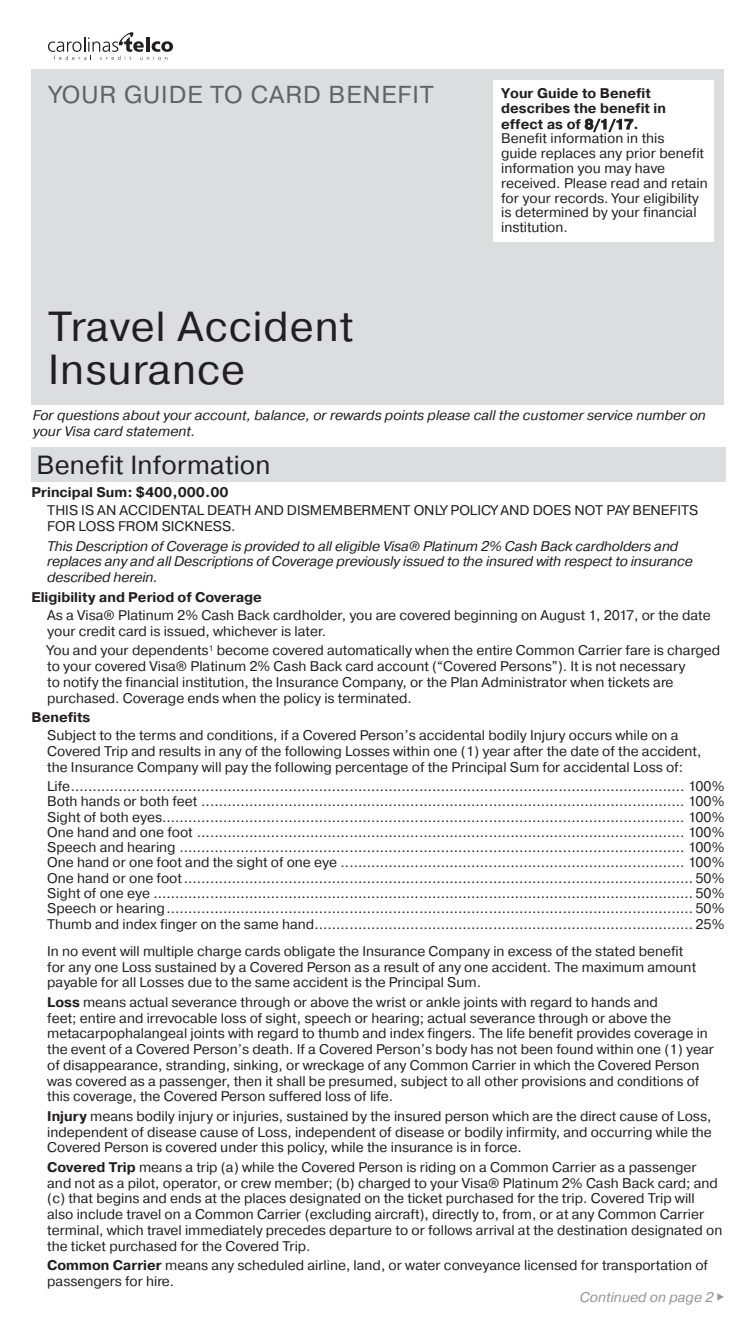
<style>
.page{position:relative;width:756px;height:1323px;background:#fff}
.page>*{position:absolute;margin:0;border:0;box-sizing:border-box;transform-origin:0 0}
.t1{font:42px/43.8px "Visa";letter-spacing:.025em;color:#231f20}
.t2{font:26.25px "Visa";letter-spacing:.01em;color:#231f20}
.t3{font:24.5px "Visa";letter-spacing:.04em;color:#636366}
.BODY_END_of_Section{font:14px/15.8px "Visa";color:#231f20}
.BODY{font:14px "Visa";color:#231f20}
.BODY_END_of_Section-2{font:italic 14px/15.8px "Visa";letter-spacing:-.01em;color:#231f20}
.SUB{font:700 14px/15.4px "Visa";color:#231f20}
.BODY-2{font:italic 14px/15.8px "Visa";color:#231f20}
.BODY-3{font:italic 14px "Visa";color:#939598}
.s1{font-weight:700}
</style>
<div class="page">
<div style="left:32px;top:69px;width:692px;height:336px;background:#dcdddf"></div>
<div style="left:493px;top:80px;width:221px;height:161px;background:#fff"></div>
<div style="left:31px;top:447px;width:694px;height:35px;background:#dcdddf"></div>
<svg style="left:48px;top:32px;width:125px;height:28px"></svg>
<p class="t3" style="left:50px;top:79px;width:386px">YOUR GUIDE TO CARD BENEFIT</p>
<p class="t1" style="left:48px;top:305px;width:307px">Travel Accident<br>Insurance</p>
<p class="SUB" style="left:501px;top:86px;width:166px">Your Guide to Benefit describes the benefit in effect as of 8/1/17.</p>
<p class="BODY_END_of_Section" style="left:501px;top:131px;width:208px;line-height:14.9px">Benefit information in this<br>guide replaces any prior benefit information you may have received. Please read and retain for your records. Your eligibility is determined by your financial institution.</p>
<p class="BODY-2" style="left:33px;top:408px;width:675px">For questions about your account, balance, or rewards points please call the customer service number on your Visa card statement.</p>
<p class="t2" style="left:36px;top:449px;width:236px">Benefit Information</p>
<p class="SUB" style="left:32px;top:485px;width:199px">Principal Sum: $400,000.00</p>
<p class="BODY_END_of_Section" style="left:47px;top:503px;width:653px">THIS IS AN ACCIDENTAL DEATH AND DISMEMBERMENT ONLY POLICY AND DOES NOT PAY BENEFITS<br>FOR LOSS FROM SICKNESS.</p>
<p class="BODY_END_of_Section-2" style="left:47px;top:538px;width:647px">This Description of Coverage is provided to all eligible Visa® Platinum 2% Cash Back cardholders and replaces any and all Descriptions of Coverage previously issued to the insured with respect to insurance described herein.</p>
<p class="SUB" style="left:32px;top:589px;width:232px">Eligibility and Period of Coverage</p>
<p class="BODY_END_of_Section" style="left:47px;top:608px;width:665px">As a Visa® Platinum 2% Cash Back cardholder, you are covered beginning on August 1, 2017, or the date your credit card is issued, whichever is later.</p>
<p class="BODY_END_of_Section" style="left:47px;top:643px;width:675px">You and your dependents<sup>1</sup> become covered automatically when the entire Common Carrier fare is charged to your covered Visa® Platinum 2% Cash Back card account (“Covered Persons”). It is not necessary<br>to notify the financial institution, the Insurance Company, or the Plan Administrator when tickets are purchased. Coverage ends when the policy is terminated.</p>
<p class="SUB" style="left:31px;top:710px;width:60px">Benefits</p>
<p class="BODY_END_of_Section" style="left:47px;top:728px;width:656px">Subject to the terms and conditions, if a Covered Person’s accidental bodily Injury occurs while on a<br>Covered Trip and results in any of the following Losses within one (1) year after the date of the accident, the Insurance Company will pay the following percentage of the Principal Sum for accidental Loss of:</p>
<p class="BODY" style="left:47px;top:777px;width:679px">Life............................................................................................................................................. 100%</p>
<p class="BODY" style="left:47px;top:793px;width:679px">Both hands or both feet ............................................................................................................... 100%</p>
<p class="BODY" style="left:47px;top:808px;width:679px">Sight of both eyes........................................................................................................................ 100%</p>
<p class="BODY" style="left:47px;top:823px;width:679px">One hand and one foot ................................................................................................................ 100%</p>
<p class="BODY" style="left:47px;top:839px;width:679px">Speech and hearing .................................................................................................................... 100%</p>
<p class="BODY" style="left:47px;top:854px;width:679px">One hand or one foot and the sight of one eye ............................................................................... 100%</p>
<p class="BODY" style="left:47px;top:869px;width:679px">One hand or one foot..................................................................................................................... 50%</p>
<p class="BODY" style="left:47px;top:885px;width:679px">Sight of one eye ............................................................................................................................ 50%</p>
<p class="BODY" style="left:47px;top:900px;width:679px">Speech or hearing......................................................................................................................... 50%</p>
<p class="BODY" style="left:47px;top:915px;width:679px">Thumb and index finger on the same hand....................................................................................... 25%</p>
<p class="BODY_END_of_Section" style="left:47px;top:943px;width:650px">In no event will multiple charge cards obligate the Insurance Company in excess of the stated benefit for any one Loss sustained by a Covered Person as a result of any one accident. The maximum amount payable for all Losses due to the same accident is the Principal Sum.</p>
<p class="BODY_END_of_Section" style="left:47px;top:994px;width:668px"><span class="s1">Loss</span> means actual severance through or above the wrist or ankle joints with regard to hands and<br>feet; entire and irrevocable loss of sight, speech or hearing; actual severance through or above the metacarpophalangeal joints with regard to thumb and index fingers. The life benefit provides coverage in the event of a Covered Person’s death. If a Covered Person’s body has not been found within one (1) year of disappearance, stranding, sinking, or wreckage of any Common Carrier in which the Covered Person was covered as a passenger, then it shall be presumed, subject to all other provisions and conditions of this coverage, the Covered Person suffered loss of life.</p>
<p class="BODY_END_of_Section" style="left:47px;top:1108px;width:666px;text-align:justify"><span class="s1">Injury</span> means bodily injury or injuries, sustained by the insured person which are the direct cause of Loss, independent of disease cause of Loss, independent of disease or bodily infirmity, and occurring while the Covered Person is covered under this policy, while the insurance is in force.</p>
<p class="BODY_END_of_Section" style="left:47px;top:1160px;width:677px"><span class="s1">Covered Trip</span> means a trip (a) while the Covered Person is riding on a Common Carrier as a passenger and not as a pilot, operator, or crew member; (b) charged to your Visa® Platinum 2% Cash Back card; and (c) that begins and ends at the places designated on the ticket purchased for the trip. Covered Trip will also include travel on a Common Carrier (excluding aircraft), directly to, from, or at any Common Carrier terminal, which travel immediately precedes departure to or follows arrival at the destination designated on the ticket purchased for the Covered Trip.</p>
<p class="BODY_END_of_Section" style="left:47px;top:1258px;width:662px"><span class="s1">Common Carrier</span> means any scheduled airline, land, or water conveyance licensed for transportation of passengers for hire.</p>
<p class="BODY-3" style="left:580px;top:1288px;width:146px">Continued on page 2 ◆</p>
</div>
